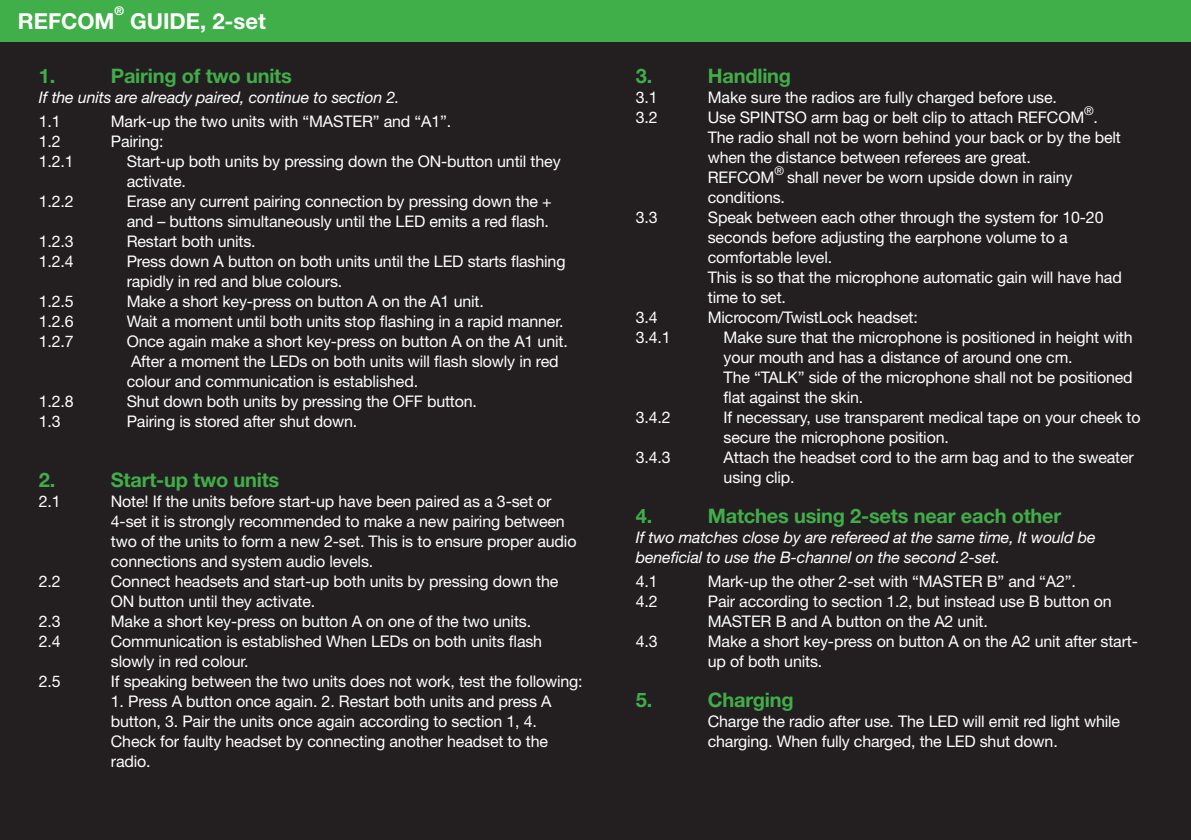
<style>
.page{position:relative;width:1191px;height:840px;background:#fff}
.page>*{position:absolute;margin:0;border:0;box-sizing:border-box;transform-origin:0 0}
.t1{font:700 22px "Helvetica Neue LT Std";color:#fff}
.t2{font:700 20px "Helvetica Neue LT Std";letter-spacing:-.01em;color:#40ae49}
.t3{font:16px/20px "Helvetica Neue LT Std";letter-spacing:-.01em;color:#fff}
.t4{font:italic 16px/20px "Helvetica Neue LT Std";letter-spacing:-.01em;color:#fff}
.t5{font:12px "Helvetica Neue LT Std";color:#fff}
.t6{font:700 12px "Helvetica Neue LT Std";color:#fff}
</style>
<div class="page">
<div style="left:0;top:0;width:1191px;height:839px;background:#231f20"></div>
<div style="left:0;top:0;width:1191px;height:42px;background:#40ae49"></div>
<p class="t6" style="left:114px;top:3px;width:11px">®</p>
<p class="t1" style="left:18px;top:7px;width:98px">REFCOM</p>
<p class="t1" style="left:130px;top:7px;width:137px">GUIDE, 2-set</p>
<p class="t2" style="left:39px;top:63px;width:18px">1.</p>
<p class="t2" style="left:111px;top:63px;width:182px">Pairing of two units</p>
<p class="t4" style="left:39px;top:87px;width:362px">If the units are already paired, continue to section 2.</p>
<p class="t3" style="left:39px;top:111px;width:23px">1.1</p>
<p class="t3" style="left:111px;top:111px;width:342px">Mark-up the two units with “MASTER” and “A1”.</p>
<p class="t3" style="left:39px;top:131px;width:23px">1.2</p>
<p class="t3" style="left:111px;top:131px;width:54px">Pairing:</p>
<p class="t3" style="left:39px;top:151px;width:36px">1.2.1</p>
<p class="t3" style="left:127px;top:151px;width:435px">Start-up both units by pressing down the ON-button until they activate.</p>
<p class="t3" style="left:39px;top:191px;width:36px">1.2.2</p>
<p class="t3" style="left:127px;top:191px;width:426px">Erase any current pairing connection by pressing down the +</p>
<p class="t3" style="left:127px;top:211px;width:424px">and – buttons simultaneously until the LED emits a red flash.</p>
<p class="t3" style="left:39px;top:231px;width:36px">1.2.3</p>
<p class="t3" style="left:127px;top:231px;width:131px">Restart both units.</p>
<p class="t3" style="left:39px;top:251px;width:36px">1.2.4</p>
<p class="t3" style="left:127px;top:251px;width:440px">Press down A button on both units until the LED starts flashing</p>
<p class="t3" style="left:127px;top:271px;width:217px">rapidly in red and blue colours.</p>
<p class="t3" style="left:39px;top:291px;width:36px">1.2.5</p>
<p class="t3" style="left:127px;top:291px;width:359px">Make a short key-press on button A on the A1 unit.</p>
<p class="t3" style="left:39px;top:311px;width:36px">1.2.6</p>
<p class="t3" style="left:127px;top:311px;width:438px">Wait a moment until both units stop flashing in a rapid manner.</p>
<p class="t3" style="left:39px;top:331px;width:36px">1.2.7</p>
<p class="t3" style="left:127px;top:331px;width:442px">Once again make a short key-press on button A on the A1 unit.</p>
<p class="t3" style="left:131px;top:351px;width:429px">After a moment the LEDs on both units will flash slowly in red</p>
<p class="t3" style="left:127px;top:371px;width:293px">colour and communication is established.</p>
<p class="t3" style="left:39px;top:391px;width:36px">1.2.8</p>
<p class="t3" style="left:127px;top:391px;width:352px">Shut down both units by pressing the OFF button.</p>
<p class="t3" style="left:39px;top:411px;width:23px">1.3</p>
<p class="t3" style="left:127px;top:411px;width:232px">Pairing is stored after shut down.</p>
<p class="t2" style="left:39px;top:467px;width:18px">2.</p>
<p class="t2" style="left:111px;top:467px;width:170px">Start-up two units</p>
<p class="t3" style="left:39px;top:491px;width:23px">2.1</p>
<p class="t3" style="left:111px;top:491px;width:467px">Note! If the units before start-up have been paired as a 3-set or 4-set it is strongly recommended to make a new pairing between two of the units to form a new 2-set. This is to ensure proper audio connections and system audio levels.</p>
<p class="t3" style="left:39px;top:571px;width:23px">2.2</p>
<p class="t3" style="left:111px;top:571px;width:449px">Connect headsets and start-up both units by pressing down the</p>
<p class="t3" style="left:111px;top:591px;width:206px">ON button until they activate.</p>
<p class="t3" style="left:39px;top:611px;width:23px">2.3</p>
<p class="t3" style="left:111px;top:611px;width:422px">Make a short key-press on button A on one of the two units.</p>
<p class="t3" style="left:39px;top:631px;width:23px">2.4</p>
<p class="t3" style="left:111px;top:631px;width:433px">Communication is established When LEDs on both units flash</p>
<p class="t3" style="left:111px;top:651px;width:139px">slowly in red colour.</p>
<p class="t3" style="left:39px;top:671px;width:23px">2.5</p>
<p class="t3" style="left:111px;top:671px;width:473px">If speaking between the two units does not work, test the following:</p>
<p class="t3" style="left:111px;top:691px;width:442px">1. Press A button once again. 2. Restart both units and press A</p>
<p class="t3" style="left:111px;top:711px;width:428px">button, 3. Pair the units once again according to section 1, 4.</p>
<p class="t3" style="left:111px;top:731px;width:439px">Check for faulty headset by connecting another headset to the</p>
<p class="t3" style="left:111px;top:751px;width:41px">radio.</p>
<p class="t2" style="left:636px;top:63px;width:18px">3.</p>
<p class="t2" style="left:708px;top:63px;width:85px">Handling</p>
<p class="t3" style="left:636px;top:87px;width:23px">3.1</p>
<p class="t3" style="left:708px;top:87px;width:351px">Make sure the radios are fully charged before use.</p>
<p class="t3" style="left:636px;top:107px;width:23px">3.2</p>
<p class="t3" style="left:708px;top:107px;width:378px">Use SPINTSO arm bag or belt clip to attach REFCOM</p>
<p class="t5" style="left:1084px;top:103px;width:11px">®</p>
<p class="t3" style="left:1093px;top:107px;width:6px">.</p>
<p class="t3" style="left:708px;top:127px;width:415px">The radio shall not be worn behind your back or by the belt</p>
<p class="t3" style="left:708px;top:147px;width:325px">when the distance between referees are great.</p>
<p class="t3" style="left:708px;top:167px;width:68px">REFCOM</p>
<p class="t5" style="left:774px;top:163px;width:11px">®</p>
<p class="t3" style="left:787px;top:167px;width:287px">shall never be worn upside down in rainy</p>
<p class="t3" style="left:708px;top:187px;width:79px">conditions.</p>
<p class="t3" style="left:636px;top:207px;width:23px">3.3</p>
<p class="t3" style="left:708px;top:207px;width:397px">Speak between each other through the system for 10-20</p>
<p class="t3" style="left:708px;top:227px;width:361px">seconds before adjusting the earphone volume to a</p>
<p class="t3" style="left:708px;top:247px;width:126px">comfortable level.</p>
<p class="t3" style="left:708px;top:267px;width:415px">This is so that the microphone automatic gain will have had</p>
<p class="t3" style="left:708px;top:287px;width:80px">time to set.</p>
<p class="t3" style="left:636px;top:307px;width:23px">3.4</p>
<p class="t3" style="left:708px;top:307px;width:212px">Microcom/TwistLock headset:</p>
<p class="t3" style="left:636px;top:327px;width:36px">3.4.1</p>
<p class="t3" style="left:723px;top:327px;width:410px">Make sure that the microphone is positioned in height with</p>
<p class="t3" style="left:723px;top:347px;width:350px">your mouth and has a distance of around one cm.</p>
<p class="t3" style="left:723px;top:367px;width:410px">The “TALK” side of the microphone shall not be positioned</p>
<p class="t3" style="left:723px;top:387px;width:141px">flat against the skin.</p>
<p class="t3" style="left:636px;top:407px;width:36px">3.4.2</p>
<p class="t3" style="left:723px;top:407px;width:418px">If necessary, use transparent medical tape on your cheek to</p>
<p class="t3" style="left:723px;top:427px;width:227px">secure the microphone position.</p>
<p class="t3" style="left:636px;top:447px;width:36px">3.4.3</p>
<p class="t3" style="left:723px;top:447px;width:412px">Attach the headset cord to the arm bag and to the sweater</p>
<p class="t3" style="left:723px;top:467px;width:73px">using clip.</p>
<p class="t2" style="left:636px;top:503px;width:18px">4.</p>
<p class="t2" style="left:708px;top:503px;width:355px">Matches using 2-sets near each other</p>
<p class="t4" style="left:636px;top:527px;width:461px">If two matches close by are refereed at the same time, It would be beneficial to use the B-channel on the second 2-set.</p>
<p class="t3" style="left:636px;top:571px;width:23px">4.1</p>
<p class="t3" style="left:708px;top:571px;width:370px">Mark-up the other 2-set with “MASTER B” and “A2”.</p>
<p class="t3" style="left:636px;top:591px;width:23px">4.2</p>
<p class="t3" style="left:708px;top:591px;width:405px">Pair according to section 1.2, but instead use B button on</p>
<p class="t3" style="left:708px;top:611px;width:281px">MASTER B and A button on the A2 unit.</p>
<p class="t3" style="left:636px;top:631px;width:23px">4.3</p>
<p class="t3" style="left:708px;top:631px;width:432px">Make a short key-press on button A on the A2 unit after start-</p>
<p class="t3" style="left:708px;top:651px;width:116px">up of both units.</p>
<p class="t2" style="left:636px;top:687px;width:18px">5.</p>
<p class="t2" style="left:708px;top:687px;width:88px">Charging</p>
<p class="t3" style="left:708px;top:711px;width:414px">Charge the radio after use. The LED will emit red light while</p>
<p class="t3" style="left:708px;top:731px;width:351px">charging. When fully charged, the LED shut down.</p>
</div>
